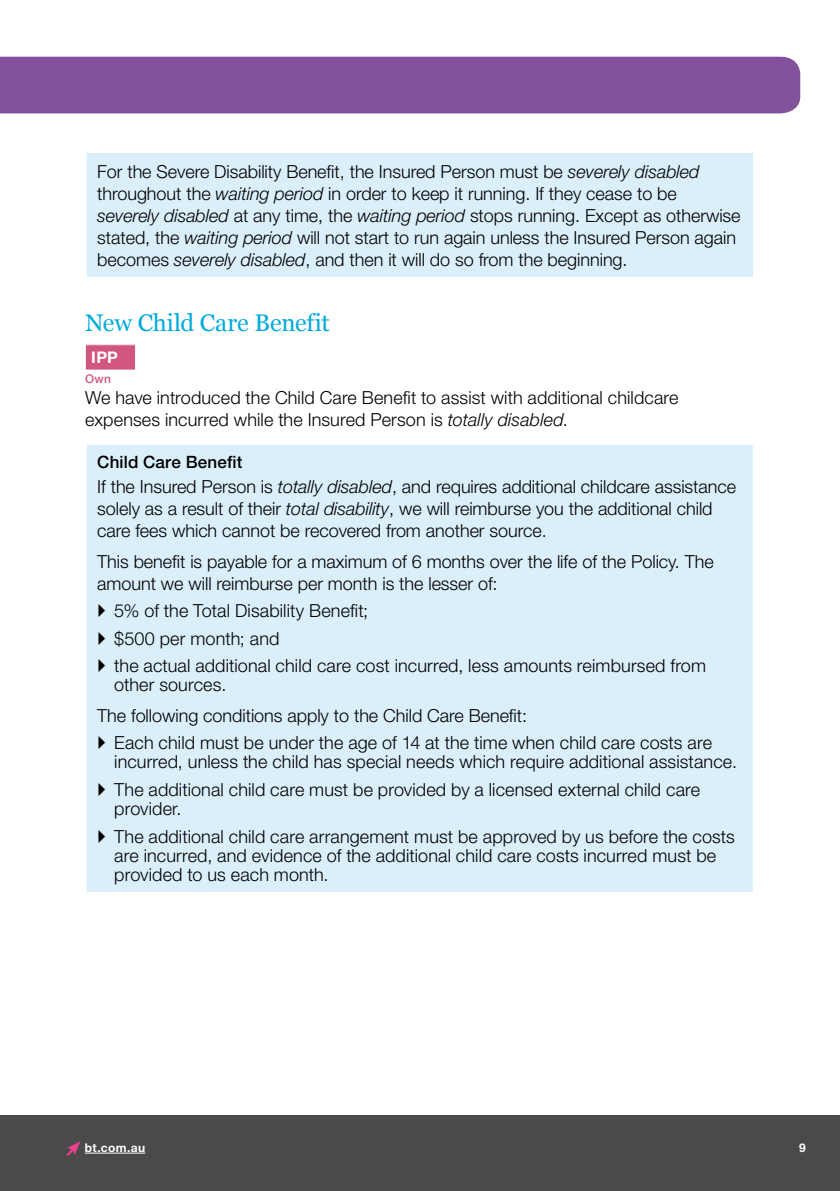
<style>
.page{position:relative;width:840px;height:1191px;background:#fff}
.page>*{position:absolute;margin:0;border:0;box-sizing:border-box;transform-origin:0 0}
.t1{font:24px "Georgia";letter-spacing:-.005em;color:#00aada}
.t2{font:300 18px/22px "Helvetica Neue LT Std";letter-spacing:-.005em;color:#000}
.t3{font:500 17px "Helvetica Neue LT Std";letter-spacing:.01em;color:#000}
.t4{font:700 16px "Helvetica Neue LT Std";color:#fff}
.t5{font:700 12px "Helvetica Neue LT Std";letter-spacing:.03em;color:#fff}
.t6{font:500 12px "Helvetica Neue LT Std";color:#d1567f}
.s1{font-style:italic}
</style>
<div class="page">
<div style="left:0;top:1115px;width:839px;height:76px;background:#4a4a49"></div>
<hr style="left:85px;top:1152px;width:60px;height:1px;background:#fff">
<svg style="left:67px;top:1141px;width:13px;height:14px"></svg>
<div style="left:0;top:57px;width:799px;height:56px;background:#83519c"></div>
<div style="left:86px;top:154px;width:667px;height:123px;background:#daeffa"></div>
<hr style="left:85px;top:154px;width:2px;height:123px;background:#fff">
<hr style="left:752px;top:154px;width:2px;height:123px;background:#fff">
<div style="left:85px;top:345px;width:50px;height:25px;background:#d1567f"></div>
<div style="left:85px;top:344px;width:51px;height:26px;border:1px solid #fff"></div>
<div style="left:86px;top:445px;width:667px;height:447px;background:#daeffa"></div>
<hr style="left:85px;top:445px;width:2px;height:447px;background:#fff">
<hr style="left:752px;top:445px;width:2px;height:447px;background:#fff">
<p class="t2" style="left:97px;top:160px;width:644px">For the Severe Disability Benefit, the Insured Person must be <span class="s1">severely disabled </span>throughout the <span class="s1">waiting period</span> in order to keep it running. If they cease to be <span class="s1">severely disabled</span> at any time, the <span class="s1">waiting period</span> stops running. Except as otherwise stated, the <span class="s1">waiting period</span> will not start to run again unless the Insured Person again becomes <span class="s1">severely disabled</span>, and then it will do so from the beginning.</p>
<h1 class="t1" style="left:85px;top:305px;width:246px">New Child Care Benefit</h1>
<p class="t4" style="left:91px;top:347px;width:28px">IPP</p>
<p class="t6" style="left:85px;top:372px;width:27px">Own</p>
<p class="t2" style="left:85px;top:386px;width:594px">We have introduced the Child Care Benefit to assist with additional childcare expenses incurred while the Insured Person is <span class="s1">totally disabled</span>.</p>
<p class="t3" style="left:97px;top:452px;width:147px">Child Care Benefit</p>
<p class="t2" style="left:97px;top:475px;width:640px">If the Insured Person is <span class="s1">totally disabled</span>, and requires additional childcare assistance solely as a result of their <span class="s1">total disability</span>, we will reimburse you the additional child care fees which cannot be recovered from another source.</p>
<p class="t2" style="left:97px;top:550px;width:617px">This benefit is payable for a maximum of 6 months over the life of the Policy. The amount we will reimburse per month is the lesser of:</p>
<p class="t2" style="left:114px;top:597px;width:593px;line-height:27.6px">5% of the Total Disability Benefit;<br>$500 per month; and<br>the actual additional child care cost incurred, less amounts reimbursed from</p>
<p class="t2" style="left:97px;top:669px;width:431px;line-height:30.6px;text-indent:17px">other sources.<br>The following conditions apply to the Child Care Benefit:</p>
<p class="t2" style="left:114px;top:733px;width:624px;line-height:19px">Each child must be under the age of 14 at the time when child care costs are incurred, unless the child has special needs which require additional assistance.</p>
<p class="t2" style="left:114px;top:779px;width:587px;line-height:19px">The additional child care must be provided by a licensed external child care provider.</p>
<p class="t2" style="left:114px;top:826px;width:621px;line-height:19px">The additional child care arrangement must be approved by us before the costs are incurred, and evidence of the additional child care costs incurred must be provided to us each month.</p>
<p class="t5" style="left:85px;top:1140px;width:62px">bt.com.au</p>
<p class="t5" style="left:798px;top:1140px;width:8px">9</p>
</div>
